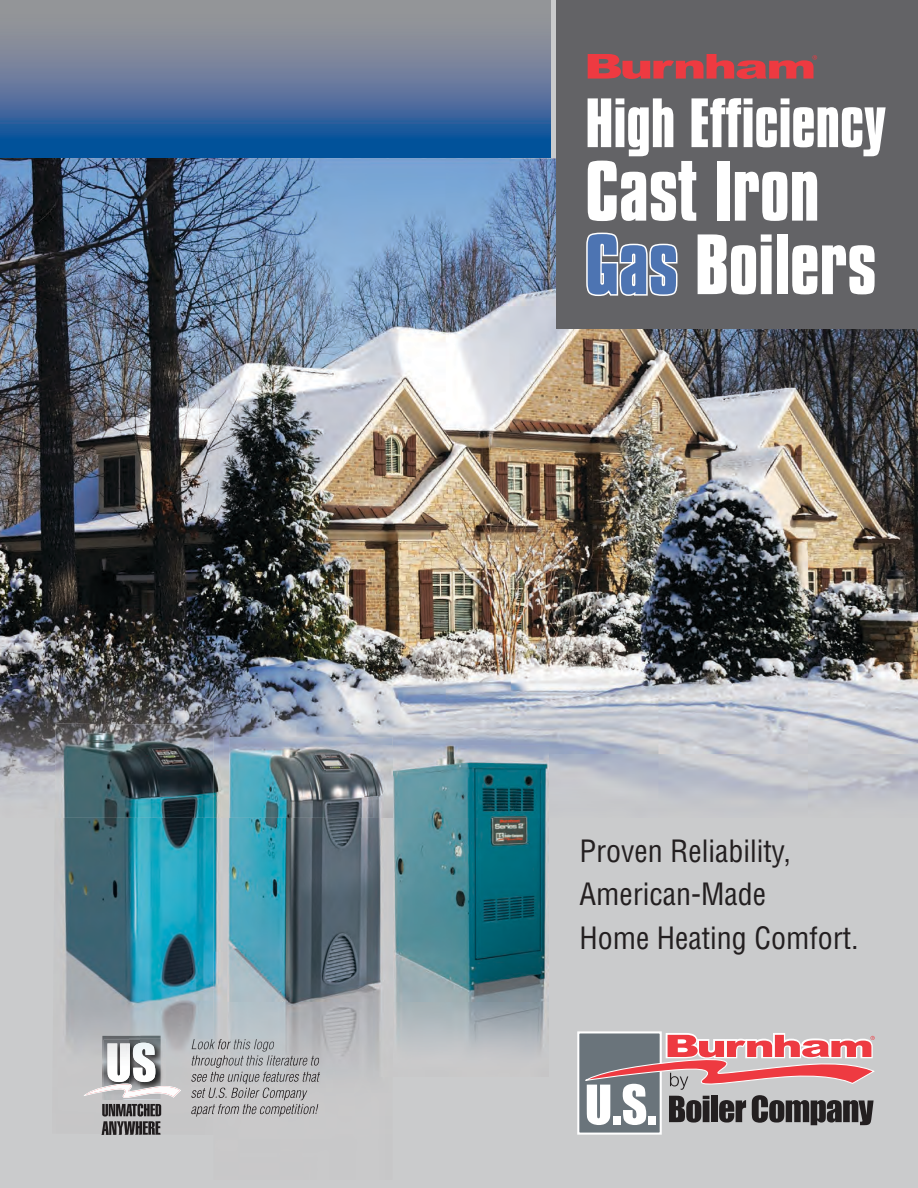
<style>
.page{position:relative;width:918px;height:1188px;background:#cacbcc}
.page>*{position:absolute;margin:0;border:0;box-sizing:border-box;transform-origin:0 0}
.t1{font:700 73.5px/73.5px "Compacta BT";color:#fff}
.t2{font:700 60px "Compacta BT";color:#fff}
.t3{font:condensed 30px/43.5px "Helvetica LT Std";color:#231f20}
.t4{font:19.05px "Helvetica LT Std Extra Comp";color:#211e1e}
.s1{color:#4d74b2}
</style>
<div class="page">
<img style="left:0;top:158px;width:510px;height:507px">
<img style="left:510px;top:158px;width:408px;height:643px">
<img style="left:0;top:665px;width:511px;height:102px">
<img style="left:0;top:767px;width:55px;height:29px">
<div style="left:557px;top:0;width:361px;height:328px;background:#636366"></div>
<svg style="left:0;top:0;width:550px;height:158px"></svg>
<div style="left:578px;top:1032px;width:83px;height:102px;background:#6a747b"></div>
<div style="left:577px;top:1031px;width:85px;height:104px;border:2px solid #fff"></div>
<svg style="left:585px;top:1031px;width:290px;height:94px"></svg>
<svg style="left:586px;top:232px;width:92px;height:64px"></svg>
<svg style="left:588px;top:54px;width:229px;height:25px"></svg>
<img style="left:393px;top:745px;width:155px;height:308px">
<img style="left:229px;top:737px;width:164px;height:368px">
<img style="left:229px;top:1039px;width:45px;height:13px">
<img style="left:229px;top:1055px;width:90px;height:13px">
<img style="left:229px;top:1071px;width:91px;height:13px">
<img style="left:229px;top:1087px;width:78px;height:13px">
<img style="left:229px;top:1104px;width:89px;height:13px">
<img style="left:61px;top:818px;width:168px;height:316px">
<img style="left:55px;top:724px;width:174px;height:94px">
<img style="left:192px;top:1039px;width:35px;height:13px">
<img style="left:192px;top:1055px;width:21px;height:13px">
<img style="left:191px;top:1071px;width:22px;height:13px">
<img style="left:191px;top:1087px;width:22px;height:13px">
<img style="left:191px;top:1104px;width:22px;height:13px">
<img style="left:102px;top:1036px;width:59px;height:64px">
<img style="left:104px;top:1040px;width:25px;height:44px">
<img style="left:107px;top:1043px;width:22px;height:39px">
<img style="left:161px;top:1039px;width:5px;height:45px">
<img style="left:129px;top:1039px;width:32px;height:45px">
<img style="left:129px;top:1043px;width:1px;height:34px">
<img style="left:133px;top:1043px;width:22px;height:39px">
<img style="left:83px;top:1084px;width:98px;height:14px">
<img style="left:102px;top:1121px;width:59px;height:14px">
<img style="left:102px;top:1104px;width:59px;height:13px">
<svg style="left:213px;top:1055px;width:13px;height:62px"></svg>
<p class="t4" style="left:102px;top:1117px;width:61px">ANYWHERE</p>
<h2 class="t2" style="left:585px;top:87px;width:302px">High Efficiency</h2>
<h1 class="t1" style="left:585px;top:156px;width:293px">Cast Iron<br><span class="s1">Gas</span> Boilers</h1>
<p class="t3" style="left:579px;top:829px;width:281px">Proven Reliability,<br>American-Made<br>Home Heating Comfort.</p>
</div>
